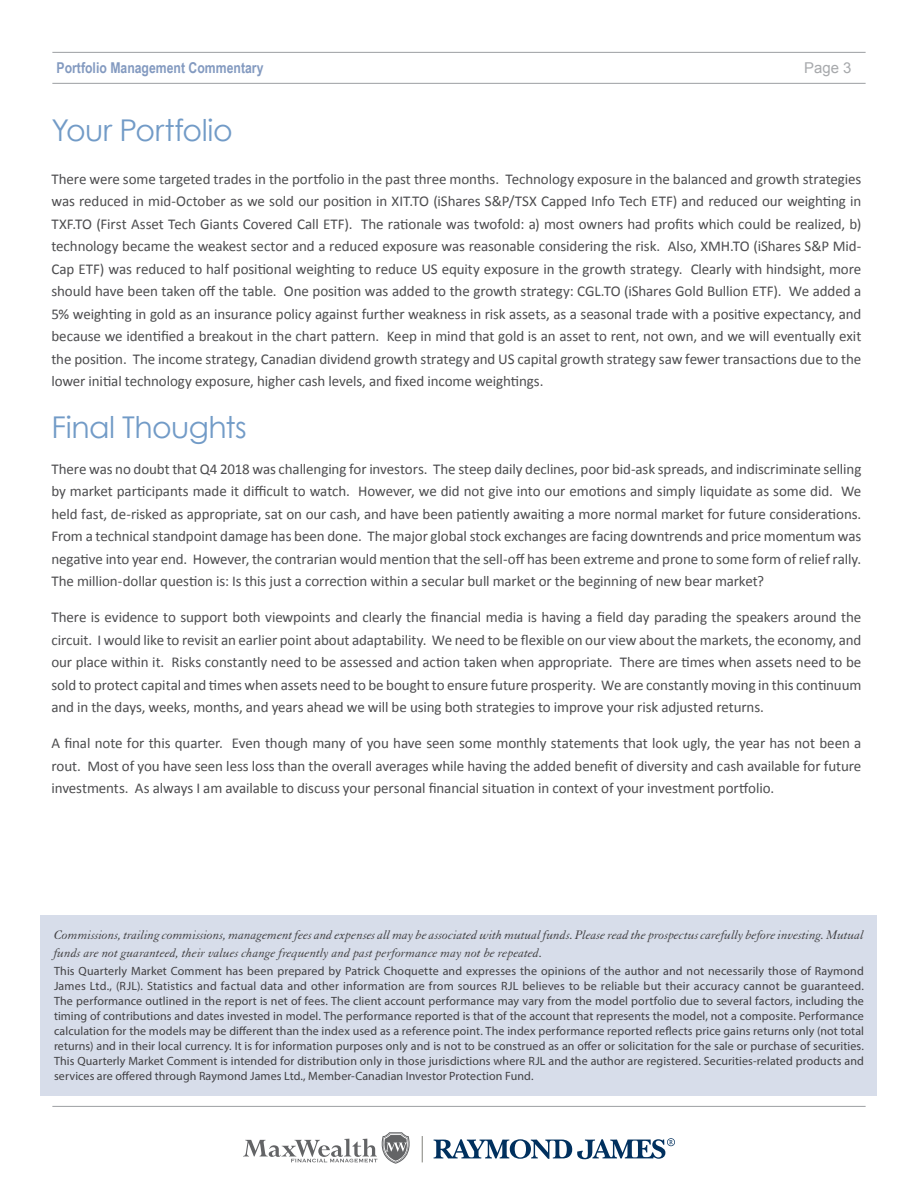
<style>
.page{position:relative;width:918px;height:1188px;background:#fff}
.page>*{position:absolute;margin:0;border:0;box-sizing:border-box;transform-origin:0 0}
.t1{font:30px "Century Gothic";letter-spacing:-.015em;color:#729bc7}
.t2{font:15px/22.5px "Calibri";letter-spacing:-.01em;color:#4d4d4f;text-align:justify}
.t3{font:700 15px "Arial Narrow";color:#839ac0}
.t4{font:15px "Arial";color:#a7a9ac}
.t5{font:italic 13.5px/18px "Granjon LT Std";color:#414042}
.t6{font:12px/15px "Myriad Pro";letter-spacing:.005em;color:#414042;text-align:justify}
</style>
<div class="page">
<hr style="left:52px;top:83px;width:814px;height:1px;background:#a7a9ac">
<hr style="left:52px;top:1106px;width:814px;height:1px;background:#a7a9ac">
<hr style="left:52px;top:52px;width:814px;height:1px;background:#a7a9ac">
<svg style="left:434px;top:1138px;width:241px;height:22px"></svg>
<svg style="left:422px;top:1136px;width:1px;height:26px"></svg>
<svg style="left:243px;top:1132px;width:167px;height:32px"></svg>
<div style="left:40px;top:915px;width:838px;height:180px;background:#d7ddea"></div>
<p class="t3" style="left:57px;top:56px;width:208px">Portfolio Management Commentary</p>
<p class="t4" style="left:804px;top:58px;width:49px">Page 3</p>
<h1 class="t1" style="left:51px;top:109px;width:183px">Your Portfolio</h1>
<p class="t2" style="left:51px;top:167px;width:811px">There were some targeted trades in the portfolio in the past three months. Technology exposure in the balanced and growth strategies was reduced in mid-October as we sold our position in XIT.TO (iShares S&amp;P/TSX Capped Info Tech ETF) and reduced our weighting in TXF.TO (First Asset Tech Giants Covered Call ETF). The rationale was twofold: a) most owners had profits which could be realized, b) technology became the weakest sector and a reduced exposure was reasonable considering the risk. Also, XMH.TO (iShares S&amp;P Mid-Cap ETF) was reduced to half positional weighting to reduce US equity exposure in the growth strategy. Clearly with hindsight, more should have been taken off the table. One position was added to the growth strategy: CGL.TO (iShares Gold Bullion ETF). We added a 5% weighting in gold as an insurance policy against further weakness in risk assets, as a seasonal trade with a positive expectancy, and because we identified a breakout in the chart pattern. Keep in mind that gold is an asset to rent, not own, and we will eventually exit the position. The income strategy, Canadian dividend growth strategy and US capital growth strategy saw fewer transactions due to the lower initial technology exposure, higher cash levels, and fixed income weightings.</p>
<h1 class="t1" style="left:51px;top:406px;width:197px">Final Thoughts</h1>
<p class="t2" style="left:51px;top:458px;width:811px">There was no doubt that Q4 2018 was challenging for investors. The steep daily declines, poor bid-ask spreads, and indiscriminate selling by market participants made it difficult to watch. However, we did not give into our emotions and simply liquidate as some did. We held fast, de-risked as appropriate, sat on our cash, and have been patiently awaiting a more normal market for future considerations.<br>From a technical standpoint damage has been done. The major global stock exchanges are facing downtrends and price momentum was negative into year end. However, the contrarian would mention that the sell-off has been extreme and prone to some form of relief rally.<br>The million-dollar question is: Is this just a correction within a secular bull market or the beginning of new bear market?</p>
<p class="t2" style="left:51px;top:606px;width:811px">There is evidence to support both viewpoints and clearly the financial media is having a field day parading the speakers around the circuit. I would like to revisit an earlier point about adaptability. We need to be flexible on our view about the markets, the economy, and our place within it. Risks constantly need to be assessed and action taken when appropriate. There are times when assets need to be sold to protect capital and times when assets need to be bought to ensure future prosperity. We are constantly moving in this continuum and in the days, weeks, months, and years ahead we will be using both strategies to improve your risk adjusted returns.</p>
<p class="t2" style="left:51px;top:732px;width:811px">A final note for this quarter. Even though many of you have seen some monthly statements that look ugly, the year has not been a rout. Most of you have seen less loss than the overall averages while having the added benefit of diversity and cash available for future investments. As always I am available to discuss your personal financial situation in context of your investment portfolio.</p>
<p class="t5" style="left:54px;top:926px;width:811px">Commissions, trailing commissions, management fees and expenses all may be associated with mutual funds. Please read the prospectus carefully before investing. Mutual funds are not guaranteed, their values change frequently and past performance may not be repeated.</p>
<p class="t6" style="left:54px;top:963px;width:812px">This Quarterly Market Comment has been prepared by Patrick Choquette and expresses the opinions of the author and not necessarily those of Raymond James Ltd., (RJL). Statistics and factual data and other information are from sources RJL believes to be reliable but their accuracy cannot be guaranteed.<br>The performance outlined in the report is net of fees. The client account performance may vary from the model portfolio due to several factors, including the timing of contributions and dates invested in model. The performance reported is that of the account that represents the model, not a composite. Performance calculation for the models may be different than the index used as a reference point. The index performance reported reflects price gains returns only (not total returns) and in their local currency. It is for information purposes only and is not to be construed as an offer or solicitation for the sale or purchase of securities.<br>This Quarterly Market Comment is intended for distribution only in those jurisdictions where RJL and the author are registered. Securities-related products and services are offered through Raymond James Ltd., Member-Canadian Investor Protection Fund.</p>
</div>
